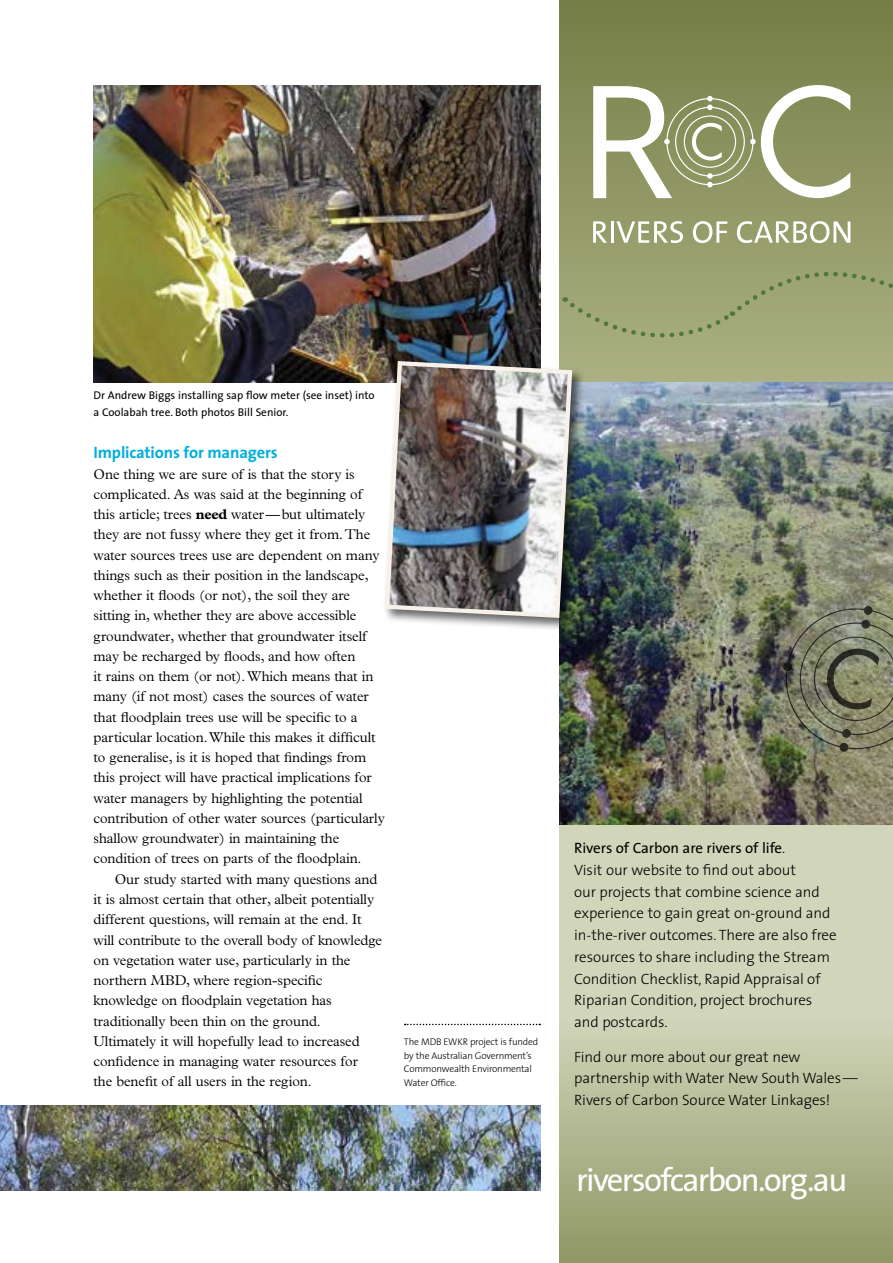
<style>
.page{position:relative;width:893px;height:1263px;background:#fff}
.page>*{position:absolute;margin:0;border:0;box-sizing:border-box;transform-origin:0 0}
.t1{font:33px "The Sans";letter-spacing:-.05em;color:#fff}
.t2{font:700 16.5px "The Sans";letter-spacing:-.01em;color:#00afde}
.t3{font:300 15px/21.8px "The Sans";letter-spacing:-.005em;color:#000}
.t4{font:300 14.25px/20.2px "Plantin";letter-spacing:-.005em;color:#000}
.t5{font:11.25px/16.5px "The Sans";color:#000}
.t6{font:300 9.75px/13.5px "The Sans";letter-spacing:-.02em;color:#000}
.s1{font-weight:700}
.s2{font-weight:400}
</style>
<div class="page">
<div style="left:559px;top:825px;width:334px;height:438px;background:#d1d5ba"></div>
<div style="left:559px;top:0;width:334px;height:383px;background:linear-gradient(to bottom,#767d46,#aab182)"></div>
<div style="left:559px;top:1020px;width:334px;height:243px;background:linear-gradient(to bottom,#d0d4b9,#8f9764)"></div>
<img style="left:559px;top:383px;width:334px;height:442px">
<img style="left:94px;top:85px;width:446px;height:298px">
<img style="left:0;top:1106px;width:540px;height:85px">
<div style="left:383px;top:359px;width:203px;height:273px;background:#000;opacity:.6"></div>
<img style="left:383px;top:359px;width:191px;height:261px">
<svg style="left:593px;top:221px;width:14px;height:22px"></svg>
<hr style="left:611px;top:221px;width:2px;height:22px;background:#fff">
<svg style="left:616px;top:221px;width:67px;height:22px"></svg>
<svg style="left:693px;top:221px;width:34px;height:22px"></svg>
<svg style="left:737px;top:221px;width:113px;height:22px"></svg>
<svg style="left:593px;top:85px;width:257px;height:113px"></svg>
<svg style="left:779px;top:602px;width:114px;height:152px;background:#7a7c64"></svg>
<div style="left:565px;top:263px;width:328px;height:85px;background:#a0a676"></div>
<svg style="left:405px;top:1024px;width:135px;height:1px"></svg>
<p class="t5" style="left:94px;top:387px;width:283px">Dr Andrew Biggs installing sap flow meter (see inset) into a Coolabah tree. Both photos Bill Senior.</p>
<p class="t2" style="left:94px;top:439px;width:186px">Implications for managers</p>
<p class="t4" style="left:94px;top:464px;width:293px">One thing we are sure of is that the story is complicated. As was said at the beginning of this article; trees <span class="s1">need</span> water—but ultimately they are not fussy where they get it from. The water sources trees use are dependent on many things such as their position in the landscape, whether it floods (or not), the soil they are sitting in, whether they are above accessible groundwater, whether that groundwater itself may be recharged by floods, and how often<br>it rains on them (or not). Which means that in many (if not most) cases the sources of water that floodplain trees use will be specific to a particular location. While this makes it difficult to generalise, is it is hoped that findings from this project will have practical implications for water managers by highlighting the potential contribution of other water sources (particularly shallow groundwater) in maintaining the condition of trees on parts of the floodplain.</p>
<p class="t4" style="left:94px;top:869px;width:290px;text-indent:21px">Our study started with many questions and it is almost certain that other, albeit potentially different questions, will remain at the end. It will contribute to the overall body of knowledge on vegetation water use, particularly in the northern MBD, where region-specific knowledge on floodplain vegetation has traditionally been thin on the ground.<br>Ultimately it will hopefully lead to increased confidence in managing water resources for<br>the benefit of all users in the region.</p>
<p class="t6" style="left:404px;top:1035px;width:136px;text-indent:66px">project is funded by the Australian Government’s<br>Commonwealth E nvironmental<br>Water Office.</p>
<p class="t6" style="left:404px;top:1035px;width:42px">The MDB EWKR</p>
<p class="t3" style="left:574px;top:836px;width:264px"><span class="s2">Rivers of Carbon are rivers of life</span>.<br>Visit our website to find out about<br>our projects that combine science and experience to gain great on-ground and in-the-river outcomes. There are also free resources to share including the Stream Condition Checklist, Rapid Appraisal of Riparian Condition, project brochures and postcards.</p>
<p class="t3" style="left:574px;top:1045px;width:285px">Find our more about our great new partnership with Water New South Wales—<br>Rivers of Carbon Source Water Linkages!</p>
<h1 class="t1" style="left:576px;top:1152px;width:273px">riversofcarbon.org.au</h1>
</div>
